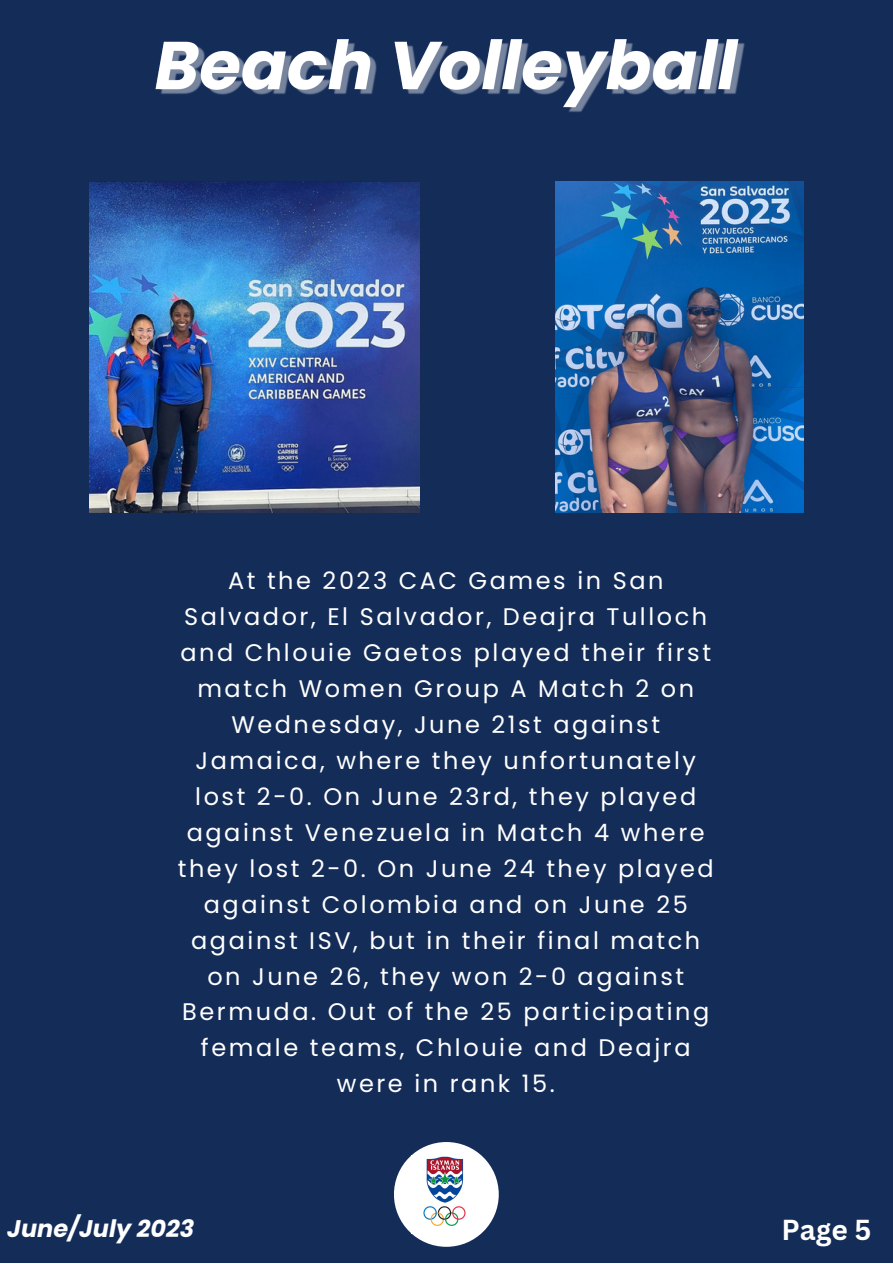
<style>
.page{position:relative;width:893px;height:1264px;background:#fff}
.page>*{position:absolute;margin:0;border:0;box-sizing:border-box;transform-origin:0 0}
.t1{font:700 28.05px "Canva Sans";color:#fff}
.t2{font:24px/36px "Poppins";letter-spacing:.105em;color:#fff;text-align:center}
.t3{font:italic 700 24px "Poppins";color:#fff}
</style>
<div class="page">
<div style="left:0;top:0;width:892px;height:1262px;background:#142c58"></div>
<img style="left:89px;top:181px;width:331px;height:331px">
<img style="left:555px;top:181px;width:248px;height:331px">
<div style="left:394px;top:1141px;width:104px;height:105px;background:#fff;border-radius:50%"></div>
<img style="left:423px;top:1156px;width:43px;height:70px">
<img style="left:155px;top:39px;width:590px;height:73px">
<p class="t2" style="left:178px;top:562px;width:537px">At the 2023 CAC Games in San<br>Salvador, El Salvador, Deajra Tulloch and Chlouie Gaetos played their first match Women Group A Match 2 on<br>Wednesday, June 21st against<br>Jamaica, where they unfortunately lost 2-0. On June 23rd, they played against Venezuela in Match 4 where they lost 2-0. On June 24 they played against Colombia and on June 25 against ISV, but in their final match on June 26, they won 2-0 against<br>Bermuda. Out of the 25 participating female teams, Chlouie and Deajra were in rank 15.</p>
<p class="t3" style="left:7px;top:1211px;width:189px">June/July 2023</p>
<p class="t1" style="left:781px;top:1209px;width:92px">Page 5</p>
</div>
